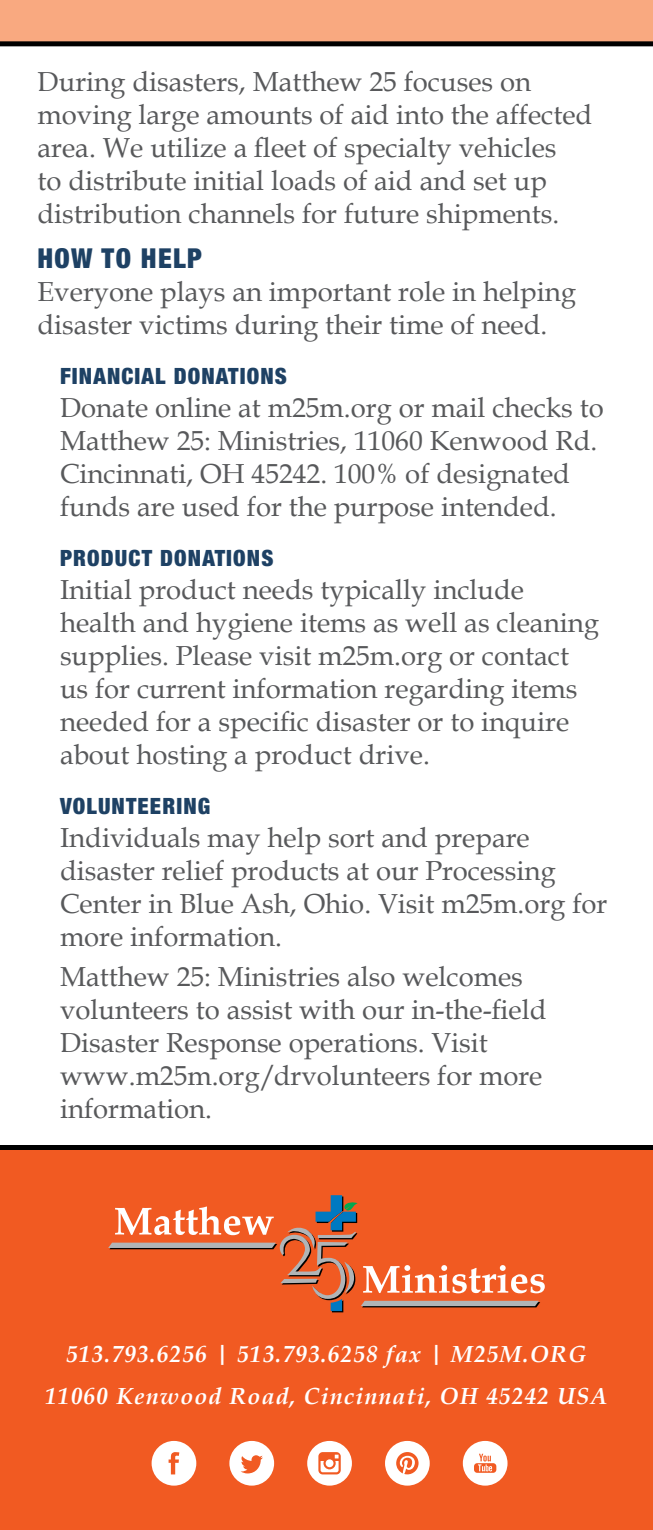
<style>
.page{position:relative;width:653px;height:1530px;background:#fff}
.page>*{position:absolute;margin:0;border:0;box-sizing:border-box;transform-origin:0 0}
.t1{font:27.5px/33px "Book Antiqua";color:#58595b}
.t2{font:900 condensed 27.5px "Helvetica Neue LT Std";letter-spacing:.05em;color:#1e4164}
.t3{font:italic 700 23.25px/41.8px "Book Antiqua";letter-spacing:.05em;color:#fff;text-align:center}
.t4{font:900 condensed 22.5px "Helvetica Neue LT Std";letter-spacing:.05em;color:#1e4164}
</style>
<div class="page">
<div style="left:0;top:0;width:653px;height:43px;background:#f9a980"></div>
<div style="left:0;top:41px;width:653px;height:5px;background:#000"></div>
<div style="left:0;top:1148px;width:653px;height:382px;background:#f15a22"></div>
<div style="left:0;top:1145px;width:653px;height:5px;background:#000"></div>
<svg style="left:108px;top:1195px;width:437px;height:117px"></svg>
<svg style="left:229px;top:1441px;width:45px;height:45px"></svg>
<svg style="left:152px;top:1441px;width:44px;height:45px"></svg>
<svg style="left:307px;top:1441px;width:45px;height:45px"></svg>
<svg style="left:385px;top:1441px;width:45px;height:45px"></svg>
<svg style="left:463px;top:1441px;width:45px;height:45px"></svg>
<p class="t1" style="left:38px;top:64px;width:556px">During disasters, Matthew 25 focuses on moving large amounts of aid into the affected area. We utilize a fleet of specialty vehicles<br>to distribute initial loads of aid and set up distribution channels for future shipments.</p>
<p class="t2" style="left:38px;top:241px;width:166px">HOW TO HELP</p>
<p class="t1" style="left:38px;top:274px;width:540px">Everyone plays an important role in helping disaster victims during their time of need.</p>
<p class="t4" style="left:60px;top:362px;width:228px">FINANCIAL DONATIONS</p>
<p class="t1" style="left:60px;top:390px;width:545px">Donate online at m25m.org or mail checks to Matthew 25: Ministries, 11060 Kenwood Rd.<br>Cincinnati, OH 45242. 100% of designated funds are used for the purpose intended.</p>
<p class="t4" style="left:60px;top:544px;width:215px">PRODUCT DONATIONS</p>
<p class="t1" style="left:60px;top:572px;width:540px">Initial product needs typically include health and hygiene items as well as cleaning supplies. Please visit m25m.org or contact us for current information regarding items needed for a specific disaster or to inquire about hosting a product drive.</p>
<p class="t4" style="left:60px;top:792px;width:152px">VOLUNTEERING</p>
<p class="t1" style="left:60px;top:820px;width:549px">Individuals may help sort and prepare disaster relief products at our Processing Center in Blue Ash, Ohio. Visit m25m.org for more information.</p>
<p class="t1" style="left:60px;top:959px;width:488px">Matthew 25: Ministries also welcomes volunteers to assist with our in-the-field Disaster Response operations. Visit www.m25m.org/drvolunteers for more information.</p>
<p class="t3" style="left:45px;top:1333px;width:563px">513.793.6256 | 513.793.6258 fax | M25M.ORG<br>11060 Kenwood Road, Cincinnati, OH 45242 USA</p>
</div>
